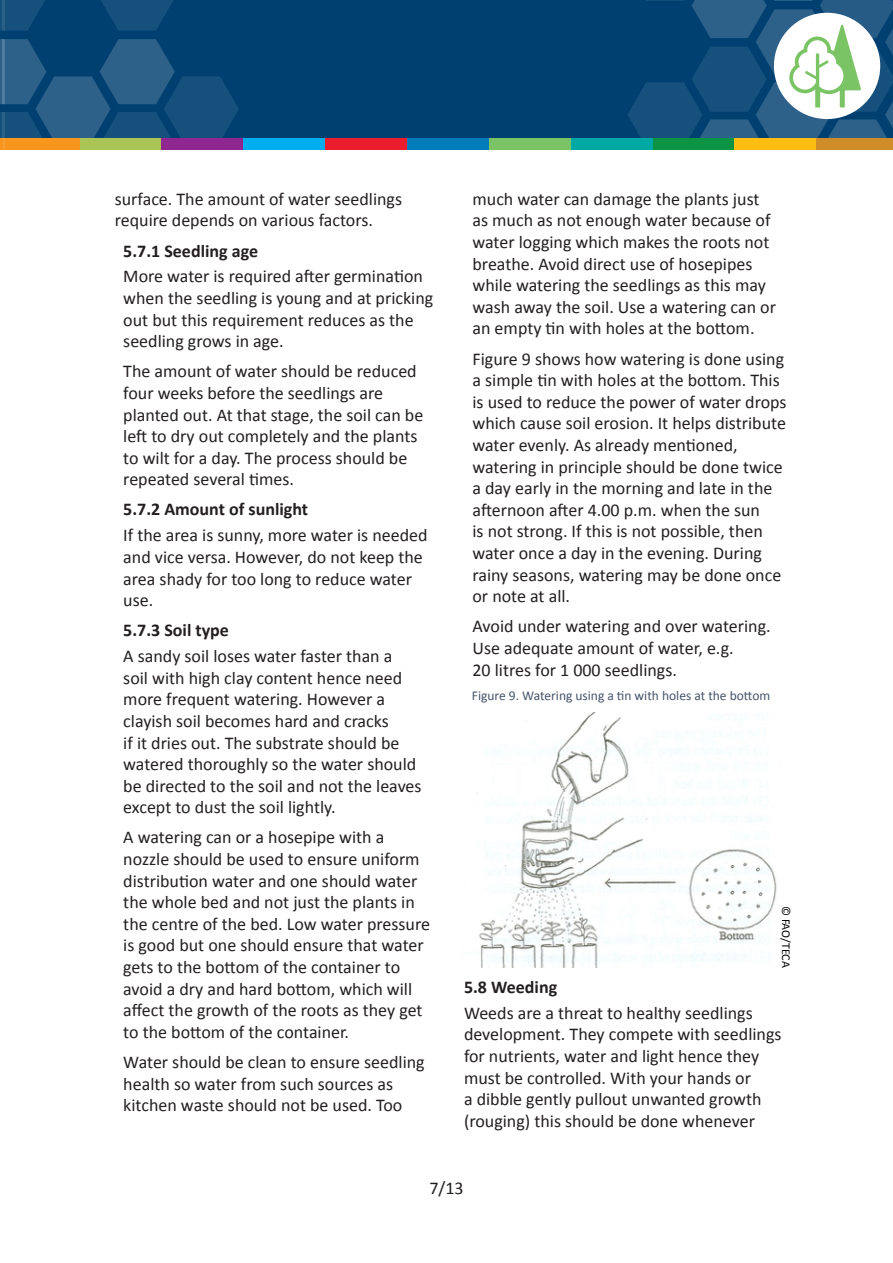
<style>
.page{position:relative;width:893px;height:1263px;background:#fff}
.page>*{position:absolute;margin:0;border:0;box-sizing:border-box;transform-origin:0 0}
.Body_Text_1_1_1{font:18px/21.6px "Calibri";color:#231f20}
.Body_Text_1_1{font:18px/21.6px "Calibri";color:#231f20}
.Subsubheading_1_1_1{font:700 18px "Calibri";color:#231f20}
.Subheading_1_1{font:700 18px "Calibri";color:#231f20}
.Photo_Capture{font:13.5px "Calibri";color:#44546a}
.t1{font:12px "Calibri";letter-spacing:-.01em;color:#040503}
</style>
<div class="page">
<img style="left:477px;top:712px;width:300px;height:255px">
<div style="left:0;top:0;width:893px;height:141px;background:#004071"></div>
<svg style="left:101px;top:0;width:72px;height:31px"></svg>
<div style="left:162px;top:138px;width:81px;height:12px;background:#90268f"></div>
<div style="left:243px;top:138px;width:82px;height:12px;background:#00aeef"></div>
<div style="left:325px;top:138px;width:82px;height:12px;background:#eb1c2c"></div>
<div style="left:407px;top:138px;width:82px;height:12px;background:#007cbb"></div>
<div style="left:489px;top:138px;width:82px;height:12px;background:#7bc465"></div>
<div style="left:571px;top:138px;width:82px;height:12px;background:#00a9a3"></div>
<svg style="left:628px;top:0;width:265px;height:150px"></svg>
<svg style="left:0;top:0;width:45px;height:31px"></svg>
<svg style="left:0;top:39px;width:239px;height:111px"></svg>
<p class="Body_Text_1_1" style="left:115px;top:188px;width:289px">surface. The amount of water seedlings require depends on various factors.</p>
<p class="Subsubheading_1_1_1" style="left:123px;top:239px;width:136px">5.7.1 Seedling age</p>
<p class="Body_Text_1_1_1" style="left:123px;top:266px;width:311px">More water is required after germination when the seedling is young and at pricking out but this requirement reduces as the seedling grows in age.</p>
<p class="Body_Text_1_1_1" style="left:123px;top:361px;width:301px">The amount of water should be reduced four weeks before the seedlings are planted out. At that stage, the soil can be left to dry out completely and the plants to wilt for a day. The process should be repeated several times.</p>
<p class="Subsubheading_1_1_1" style="left:123px;top:498px;width:186px">5.7.2 Amount of sunlight</p>
<p class="Body_Text_1_1_1" style="left:123px;top:525px;width:306px">If the area is sunny, more water is needed and vice versa. However, do not keep the area shady for too long to reduce water use.</p>
<p class="Subsubheading_1_1_1" style="left:123px;top:619px;width:107px">5.7.3 Soil type</p>
<p class="Body_Text_1_1_1" style="left:123px;top:645px;width:300px">A sandy soil loses water faster than a soil with high clay content hence need more frequent watering. However a clayish soil becomes hard and cracks<br>if it dries out. The substrate should be watered thoroughly so the water should be directed to the soil and not the leaves except to dust the soil lightly.</p>
<p class="Body_Text_1_1_1" style="left:123px;top:827px;width:308px">A watering can or a hosepipe with a nozzle should be used to ensure uniform distribution water and one should water the whole bed and not just the plants in the centre of the bed. Low water pressure is good but one should ensure that water gets to the bottom of the container to avoid a dry and hard bottom, which will affect the growth of the roots as they get to the bottom of the container.</p>
<p class="Body_Text_1_1_1" style="left:123px;top:1051px;width:303px">Water should be clean to ensure seedling health so water from such sources as kitchen waste should not be used. Too</p>
<p class="Body_Text_1_1_1" style="left:472px;top:188px;width:305px">much water can damage the plants just as much as not enough water because of water logging which makes the roots not breathe. Avoid direct use of hosepipes while watering the seedlings as this may wash away the soil. Use a watering can or an empty tin with holes at the bottom.</p>
<p class="Body_Text_1_1_1" style="left:472px;top:348px;width:316px">Figure 9 shows how watering is done using a simple tin with holes at the bottom. This is used to reduce the power of water drops which cause soil erosion. It helps distribute water evenly. As already mentioned, watering in principle should be done twice a day early in the morning and late in the afternoon after 4.00 p.m. when the sun<br>is not strong. If this is not possible, then water once a day in the evening. During rainy seasons, watering may be done once or note at all.</p>
<p class="Body_Text_1_1_1" style="left:472px;top:616px;width:300px">Avoid under watering and over watering.<br>Use adequate amount of water, e.g.<br>20 litres for 1 000 seedlings.</p>
<p class="Photo_Capture" style="left:472px;top:687px;width:300px">Figure 9. Watering using a tin with holes at the bottom</p>
<p class="t1" style="left:794px;top:906px;width:63px;rotate:90deg">© FAO/TECA</p>
<p class="Subheading_1_1" style="left:464px;top:975px;width:95px">5.8 Weeding</p>
<p class="Body_Text_1_1" style="left:464px;top:1002px;width:319px">Weeds are a threat to healthy seedlings development. They compete with seedlings for nutrients, water and light hence they must be controlled. With your hands or<br>a dibble gently pullout unwanted growth (rouging) this should be done whenever</p>
<p class="Body_Text_1_1_1" style="left:429px;top:1178px;width:36px">7/13</p>
</div>
